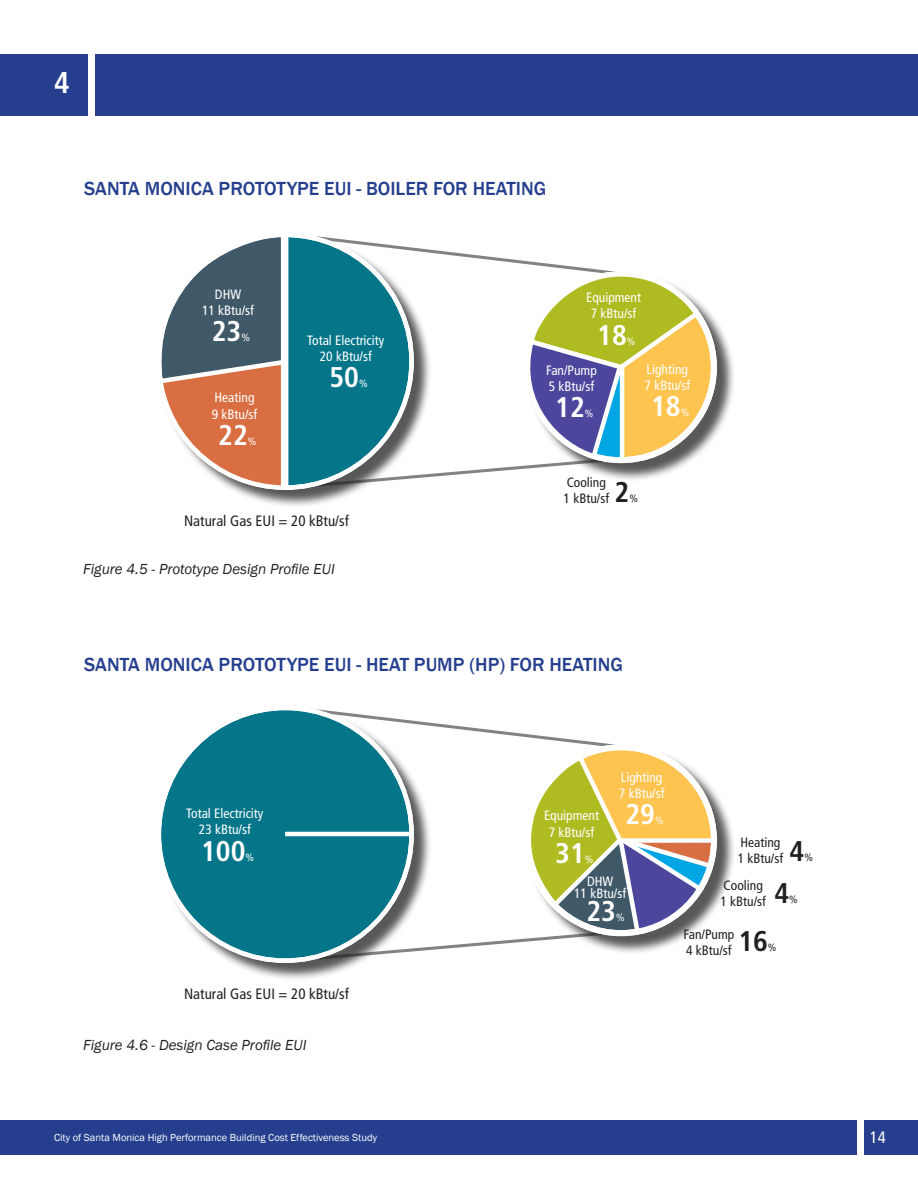
<style>
.page{position:relative;width:918px;height:1188px;background:#fff}
.page>*{position:absolute;margin:0;border:0;box-sizing:border-box;transform-origin:0 0}
.t1{font:700 condensed 30px "Frutiger LT Std";color:#fff}
.t2{font:700 condensed 28.5px "Frutiger LT Std";color:#fff}
.t3{font:700 condensed 28.5px "Frutiger LT Std";color:#231f20}
.t4{font:500 19.5px "Franklin Gothic";color:#253f8e}
.t5{font:condensed 16.5px "Frutiger LT Std";color:#fff}
.t6{font:italic 15px "Franklin Gothic";color:#231f20}
.t7{font:condensed 15px "Frutiger LT Std";color:#231f20}
.t8{font:condensed 13.5px/16.2px "Frutiger LT Std";color:#fff;text-align:center}
.t9{font:condensed 13.5px/16.2px "Frutiger LT Std";color:#231f20}
.t10{font:10.5px "Franklin Gothic";color:#fff}
.t11{font:condensed 10.5px "Frutiger LT Std";color:#fff}
.t12{font:condensed 10.5px "Frutiger LT Std";color:#231f20}
</style>
<div class="page">
<div style="left:0;top:1120px;width:918px;height:34px;background:#253f8e"></div>
<div style="left:858px;top:1092px;width:6px;height:84px;background:#fff"></div>
<div style="left:0;top:54px;width:918px;height:61px;background:#253f8e"></div>
<div style="left:89px;top:44px;width:6px;height:85px;background:#fff"></div>
<div style="left:159px;top:235px;width:273px;height:273px;background:#231f20;opacity:.75"></div>
<div style="left:159px;top:708px;width:273px;height:273px;background:#231f20;opacity:.75"></div>
<div style="left:159px;top:708px;width:253px;height:253px;background:#05768a;border-radius:50%"></div>
<div style="left:527px;top:274px;width:208px;height:208px;background:#231f20;opacity:.75"></div>
<div style="left:527px;top:747px;width:208px;height:208px;background:#231f20;opacity:.75"></div>
<svg style="left:159px;top:235px;width:544px;height:256px"></svg>
<svg style="left:284px;top:708px;width:430px;height:256px"></svg>
<div style="left:622px;top:838px;width:92px;height:5px;background:#fff"></div>
<div style="left:525px;top:744px;width:192px;height:192px;border:6px solid #fff;border-radius:50%"></div>
<h1 class="t1" style="left:54px;top:65px;width:17px">4</h1>
<h3 class="t4" style="left:84px;top:177px;width:463px">SANTA MONICA PROTOTYPE EUI - BOILER FOR HEATING</h3>
<p class="t8" style="left:202px;top:286px;width:53px">DHW<br>11 kBtu/sf</p>
<p class="t8" style="left:191px;top:294px;width:72px">Water Closets</p>
<h1 class="t1" style="left:204px;top:308px;width:33px">17</h1>
<h2 class="t2" style="left:212px;top:314px;width:31px">23</h2>
<p class="t11" style="left:235px;top:327px;width:10px">%</p>
<p class="t11" style="left:241px;top:331px;width:10px">%</p>
<p class="t8" style="left:212px;top:390px;width:47px;text-align:left">Heating<br>9 kBtu/sf</p>
<h2 class="t2" style="left:218px;top:418px;width:31px">22</h2>
<p class="t11" style="left:248px;top:435px;width:10px">%</p>
<p class="t8" style="left:307px;top:333px;width:79px">Total Electricity<br>20 kBtu/sf</p>
<h2 class="t2" style="left:329px;top:361px;width:31px">50</h2>
<p class="t11" style="left:359px;top:378px;width:10px">%</p>
<p class="t7" style="left:184px;top:512px;width:166px">Natural Gas EUI = 20 kBtu/sf</p>
<p class="t6" style="left:83px;top:560px;width:253px">Figure 4.5 - Prototype Design Profile EUI</p>
<p class="t8" style="left:586px;top:290px;width:56px">Equipment<br>7 kBtu/sf</p>
<h2 class="t2" style="left:597px;top:318px;width:31px">18</h2>
<p class="t11" style="left:627px;top:335px;width:10px">%</p>
<p class="t8" style="left:546px;top:362px;width:52px;text-align:left">Fan/Pump<br>5 kBtu/sf</p>
<h2 class="t2" style="left:555px;top:390px;width:31px">12</h2>
<p class="t11" style="left:585px;top:407px;width:10px">%</p>
<p class="t8" style="left:645px;top:361px;width:47px;text-align:left">Lighting<br>7 kBtu/sf</p>
<h2 class="t2" style="left:651px;top:389px;width:31px">18</h2>
<p class="t11" style="left:681px;top:406px;width:10px">%</p>
<p class="t9" style="left:564px;top:474px;width:47px">Cooling<br>1 kBtu/sf</p>
<h2 class="t3" style="left:615px;top:475px;width:16px">2</h2>
<p class="t12" style="left:629px;top:492px;width:10px">%</p>
<h3 class="t4" style="left:84px;top:652px;width:540px">SANTA MONICA PROTOTYPE EUI - HEAT PUMP (HP) FOR HEATING</h3>
<p class="t8" style="left:186px;top:806px;width:79px">Total Electricity<br>23 kBtu/sf</p>
<h2 class="t2" style="left:201px;top:834px;width:46px">100</h2>
<p class="t11" style="left:246px;top:851px;width:10px">%</p>
<p class="t7" style="left:184px;top:985px;width:166px">Natural Gas EUI = 20 kBtu/sf</p>
<p class="t6" style="left:83px;top:1036px;width:225px">Figure 4.6 - Design Case Profile EUI</p>
<p class="t8" style="left:544px;top:808px;width:56px">Equipment<br>7 kBtu/sf</p>
<h2 class="t2" style="left:555px;top:836px;width:31px">31</h2>
<p class="t11" style="left:585px;top:853px;width:10px">%</p>
<p class="t8" style="left:619px;top:769px;width:47px;text-align:left">Lighting<br>7 kBtu/sf</p>
<h2 class="t2" style="left:625px;top:797px;width:31px">29</h2>
<p class="t11" style="left:655px;top:814px;width:10px">%</p>
<p class="t8" style="left:574px;top:875px;width:53px;line-height:12px">DHW<br>11 kBtu/sf</p>
<h2 class="t2" style="left:586px;top:894px;width:31px">23</h2>
<p class="t11" style="left:616px;top:912px;width:10px">%</p>
<p class="t9" style="left:738px;top:834px;width:47px">Heating<br>1 kBtu/sf</p>
<h2 class="t3" style="left:790px;top:834px;width:16px">4</h2>
<p class="t12" style="left:804px;top:851px;width:10px">%</p>
<p class="t9" style="left:720px;top:877px;width:47px">Cooling<br>1 kBtu/sf</p>
<p class="t9" style="left:684px;top:927px;width:52px">Fan/Pump<br>4 kBtu/sf</p>
<h2 class="t3" style="left:774px;top:877px;width:16px">4</h2>
<p class="t12" style="left:789px;top:894px;width:10px">%</p>
<h2 class="t3" style="left:738px;top:924px;width:31px">16</h2>
<p class="t12" style="left:768px;top:941px;width:10px">%</p>
<p class="t10" style="left:54px;top:1131px;width:325px">City of Santa Monica High Performance Building Cost Effectiveness Study</p>
<p class="t5" style="left:870px;top:1128px;width:17px">14</p>
</div>
